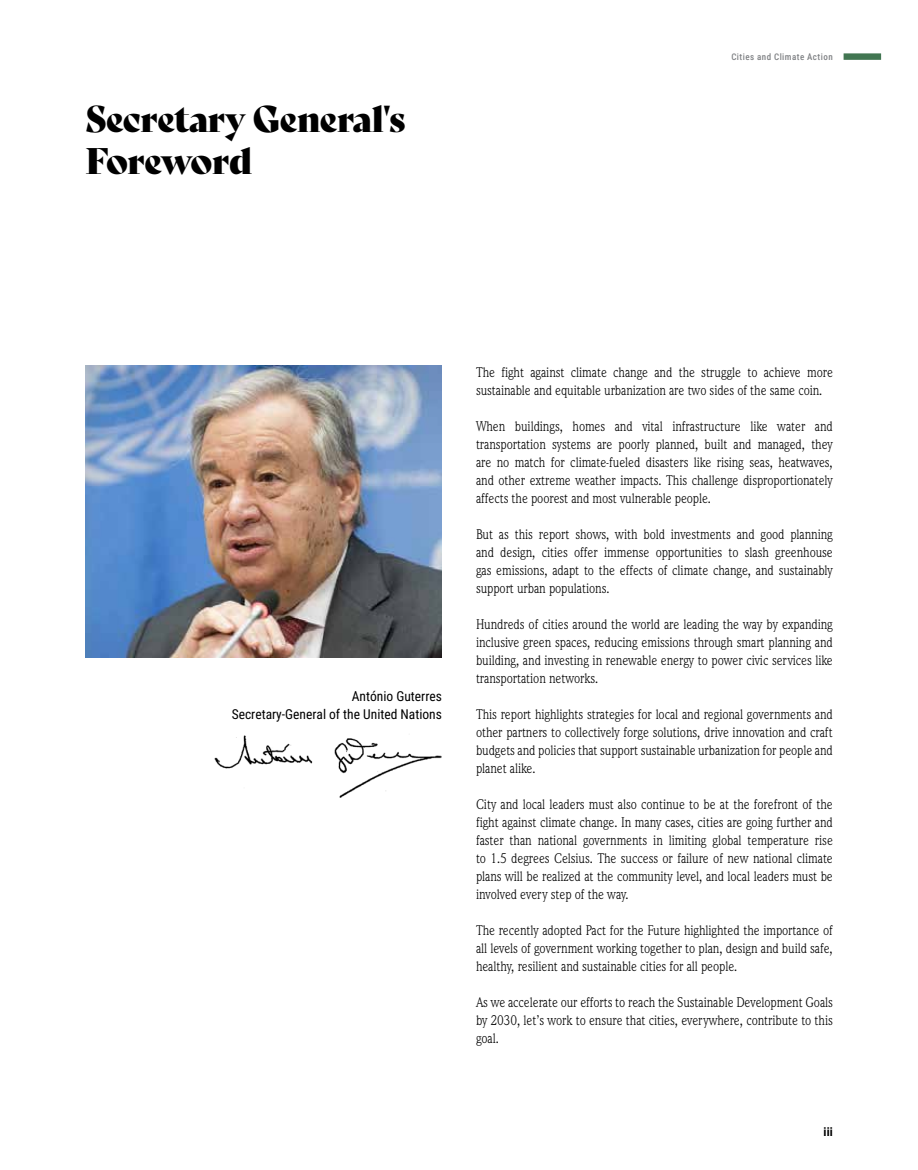
<style>
.page{position:relative;width:918px;height:1170px;background:#fff}
.page>*{position:absolute;margin:0;border:0;box-sizing:border-box;transform-origin:0 0}
.t1{font:36px/42px "Bely Display";letter-spacing:-.02em;color:#000}
.t2{font:14.25px/18px "Weidemann IT Cby BT";letter-spacing:-.01em;color:#000;text-align:justify;scale:.9 1}
.t3{font:13.5px/18px "Roboto Condensed";color:#000;text-align:right}
.t4{font:12px "Roboto Condensed";color:#000}
.t5{font:9px "Roboto Condensed";letter-spacing:.05em;color:#808285}
</style>
<div class="page">
<div style="left:844px;top:53px;width:37px;height:7px;background:#427652"></div>
<img style="left:85px;top:365px;width:357px;height:293px">
<img style="left:214px;top:735px;width:228px;height:63px">
<h1 class="t1" style="left:85px;top:95px;width:322px">Secretary General's<br>Foreword</h1>
<p class="t5" style="left:731px;top:51px;width:103px">Cities and Climate Action</p>
<p class="t3" style="left:232px;top:686px;width:212px">António Guterres<br>Secretary-General of the United Nations</p>
<p class="t2" style="left:476px;top:362px;width:398px">The fight against climate change and the struggle to achieve more sustainable and equitable urbanization are two sides of the same coin.</p>
<p class="t2" style="left:476px;top:416px;width:398px">When buildings, homes and vital infrastructure like water and transportation systems are poorly planned, built and managed, they are no match for climate-fueled disasters like rising seas, heatwaves, and other extreme weather impacts. This challenge disproportionately affects the poorest and most vulnerable people.</p>
<p class="t2" style="left:476px;top:524px;width:398px">But as this report shows, with bold investments and good planning and design, cities offer immense opportunities to slash greenhouse gas emissions, adapt to the effects of climate change, and sustainably support urban populations.</p>
<p class="t2" style="left:476px;top:614px;width:398px">Hundreds of cities around the world are leading the way by expanding inclusive green spaces, reducing emissions through smart planning and building, and investing in renewable energy to power civic services like transportation networks.</p>
<p class="t2" style="left:476px;top:704px;width:398px">This report highlights strategies for local and regional governments and other partners to collectively forge solutions, drive innovation and craft budgets and policies that support sustainable urbanization for people and planet alike.</p>
<p class="t2" style="left:476px;top:794px;width:398px">City and local leaders must also continue to be at the forefront of the fight against climate change. In many cases, cities are going further and faster than national governments in limiting global temperature rise to 1.5 degrees Celsius. The success or failure of new national climate plans will be realized at the community level, and local leaders must be involved every step of the way.</p>
<p class="t2" style="left:476px;top:920px;width:398px">The recently adopted Pact for the Future highlighted the importance of all levels of government working together to plan, design and build safe, healthy, resilient and sustainable cities for all people.</p>
<p class="t2" style="left:476px;top:992px;width:398px">As we accelerate our efforts to reach the Sustainable Development Goals by 2030, let’s work to ensure that cities, everywhere, contribute to this goal.</p>
<p class="t4" style="left:824px;top:1123px;width:11px">iii</p>
</div>
